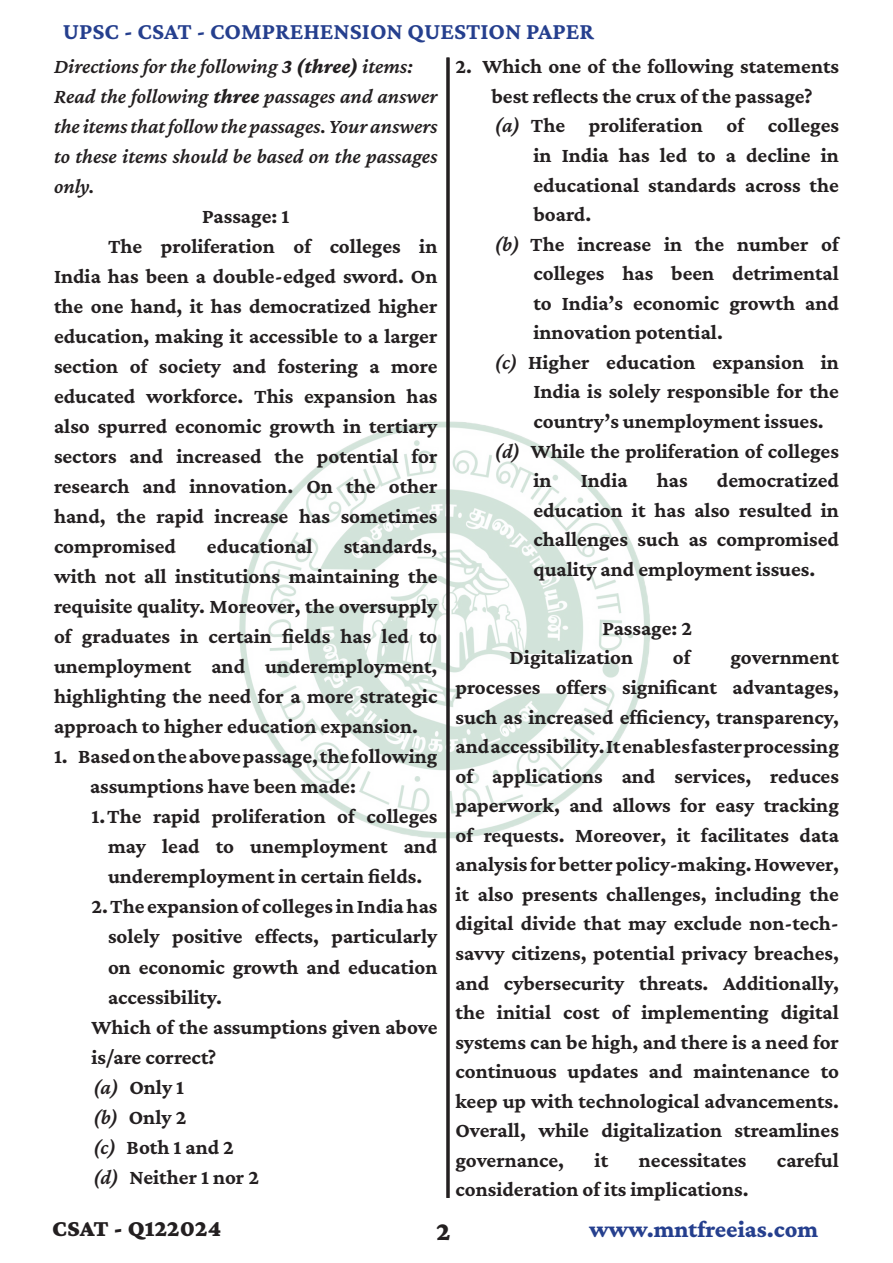
<style>
.page{position:relative;width:893px;height:1263px;background:#fff}
.page>*{position:absolute;margin:0;border:0;box-sizing:border-box;transform-origin:0 0}
.t1{font:900 27px "Crimson Pro";color:#231f20}
.t2{font:700 24px "Crimson Pro";color:#253f8e}
.t3{font:800 24px "Crimson Pro";color:#253f8e}
.t4{font:900 24px "Crimson Pro";color:#231f20}
.BOLD{font:700 21px/29.5px "Crimson Pro";color:#231f20;text-align:justify}
.t5{font:italic 600 21px/30px "Crimson Pro";color:#231f20;text-align:justify}
.s1{font-weight:800}
.s2{font-weight:600;font-style:italic}
</style>
<div class="page">
<img style="left:239px;top:416px;width:411px;height:427px">
<hr style="left:446px;top:58px;width:3px;height:1140px;background:#231f20">
<p class="t2" style="left:63px;top:16px;width:533px">UPSC - CSAT - COMPREHENSION QUESTION PAPER</p>
<p class="t5" style="left:54px;top:51px;width:360px">Directions for the following <span class="s1">3 (three)</span> items:</p>
<p class="t5" style="left:54px;top:81px;width:385px">Read the following <span class="s1">three</span> passages and answer the items that follow the passages. Your answers to these items should be based on the passages only.</p>
<p class="BOLD" style="left:202px;top:201px;width:88px">Passage: 1</p>
<p class="BOLD" style="left:54px;top:231px;width:385px;line-height:30px;text-indent:54px">The proliferation of colleges in India has been a double-edged sword. On the one hand, it has democratized higher education, making it accessible to a larger section of society and fostering a more educated workforce. This expansion has also spurred economic growth in tertiary sectors and increased the potential for research and innovation. On the other hand, the rapid increase has sometimes compromised</p>
<p class="BOLD" style="left:455px;top:51px;width:385px;text-align:center">2. Which one of the following statements best reflects the crux of the passage?</p>
<p class="BOLD" style="left:533px;top:111px;width:307px;text-indent:-39px"><span class="s2">(a)</span> The proliferation of colleges in India has led to a decline in educational standards across the board.</p>
<p class="BOLD" style="left:533px;top:229px;width:307px;text-indent:-39px"><span class="s2">(b)</span> The increase in the number of colleges has been detrimental to India’s economic growth and innovation potential.</p>
<p class="BOLD" style="left:533px;top:347px;width:307px;text-indent:-39px"><span class="s2">(c)</span> Higher education expansion in India is solely responsible for the country’s unemployment issues.</p>
<p class="BOLD" style="left:533px;top:436px;width:307px;text-indent:-39px"><span class="s2">(d)</span> While the proliferation of colleges in</p>
<p class="BOLD" style="left:533px;top:465px;width:307px;text-indent:183px">democratized education it has also resulted in challenges such as compromised quality and employment issues.</p>
<p class="BOLD" style="left:581px;top:465px;width:48px">India</p>
<p class="BOLD" style="left:657px;top:465px;width:32px">has</p>
<p class="BOLD" style="left:54px;top:531px;width:385px;line-height:30px;text-indent:290px">standards, with not all institutions maintaining the requisite quality. Moreover, the oversupply of graduates in certain fields has led to unemployment and underemployment, highlighting the need for a more strategic approach to higher education expansion.</p>
<p class="BOLD" style="left:90px;top:741px;width:349px;line-height:30px;text-indent:-36px">1. Based on the above passage, the following assumptions have been made:</p>
<p class="BOLD" style="left:108px;top:801px;width:331px;line-height:30px;text-indent:-16px">1. The rapid proliferation of colleges may lead to unemployment and underemployment in certain fields.</p>
<p class="BOLD" style="left:108px;top:891px;width:331px;line-height:30px;text-indent:-16px">2. The expansion of colleges in India has solely positive effects, particularly on economic growth and education accessibility.</p>
<p class="BOLD" style="left:92px;top:1011px;width:347px;line-height:30px">Which of the assumptions given above is/are correct?</p>
<p class="BOLD" style="left:93px;top:1071px;width:93px"><span class="s2">(a)</span> Only 1</p>
<p class="BOLD" style="left:93px;top:1101px;width:95px"><span class="s2">(b)</span> Only 2</p>
<p class="BOLD" style="left:93px;top:1131px;width:142px"><span class="s2">(c)</span> Both 1 and 2</p>
<p class="BOLD" style="left:93px;top:1161px;width:168px"><span class="s2">(d)</span> Neither 1 nor 2</p>
<p class="BOLD" style="left:207px;top:531px;width:107px">educational</p>
<p class="BOLD" style="left:602px;top:613px;width:91px">Passage: 2</p>
<p class="BOLD" style="left:509px;top:642px;width:125px">Digitalization</p>
<p class="BOLD" style="left:673px;top:642px;width:19px">of</p>
<p class="BOLD" style="left:455px;top:642px;width:385px;text-indent:275px">government processes offers significant advantages, such as increased efficiency, transparency, and accessibility. It enables faster processing of applications and services, reduces paperwork, and allows for easy tracking of requests. Moreover, it facilitates data analysis for better policy-making. However, it also presents challenges, including the digital divide that may exclude non-tech&shy;savvy citizens, potential privacy breaches, and cybersecurity threats. Additionally, the initial cost of implementing digital systems can be high, and there is a need for continuous updates and maintenance to keep up with technological advancements.<br>Overall, while digitalization streamlines governance,</p>
<p class="BOLD" style="left:595px;top:1145px;width:15px">it</p>
<p class="BOLD" style="left:639px;top:1145px;width:109px">necessitates</p>
<p class="BOLD" style="left:777px;top:1145px;width:64px">careful</p>
<p class="BOLD" style="left:455px;top:1174px;width:295px">consideration of its implications.</p>
<p class="t4" style="left:52px;top:1213px;width:170px">CSAT - Q122024</p>
<p class="t1" style="left:436px;top:1214px;width:16px">2</p>
<p class="t3" style="left:589px;top:1214px;width:231px">www.mntfreeias.com</p>
</div>
